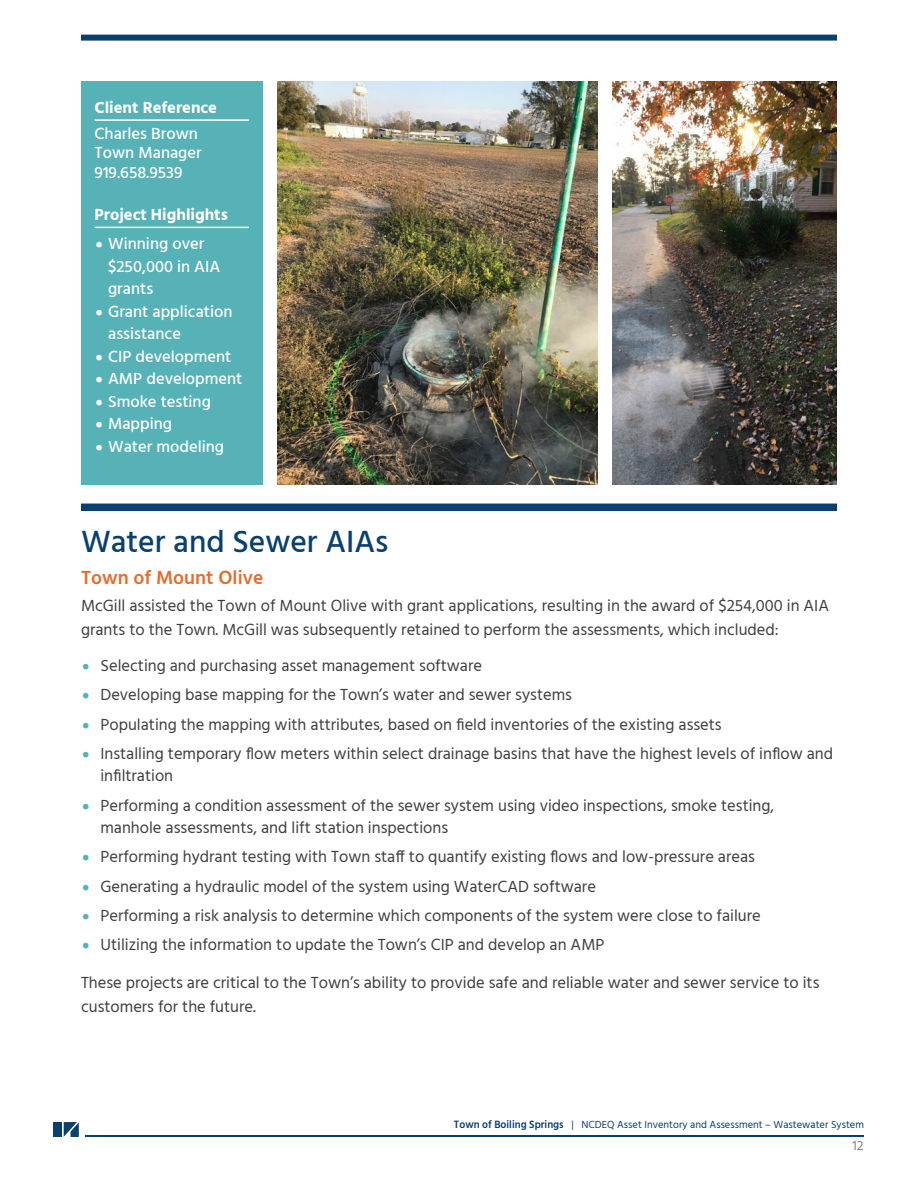
<style>
.page{position:relative;width:918px;height:1188px;background:#fff}
.page>*{position:absolute;margin:0;border:0;box-sizing:border-box;transform-origin:0 0}
.Headline_1_BLUE{font:500 31.5px "Hind";color:#09406e}
.Headline_2_Orange{font:600 19.5px "Hind";color:#e36e2e}
.Body_Text{font:16.5px/24px "Hind";color:#3e3e3f}
.Body_Text_WHITE{font:500 16.5px/22.5px "Hind";color:#fff}
.Body_Text-2{font:700 16.5px "Hind";color:#fff}
.Headline_4_White_Und{font:700 16.5px "Hind";color:#fff}
.t1{font:13.5px "Hind";color:#867b76}
.t2{font:10.5px "Hind";color:#09406e}
.s1{font-weight:400;font-size:21px}
.s2{font-size:21px;color:#56b2b6}
.s3{font-weight:600;font-size:10.95px}
</style>
<div class="page">
<img style="left:53px;top:34px;width:811px;height:1103px">
<p class="Headline_4_White_Und" style="left:95px;top:97px;width:124px">Client Reference</p>
<p class="Body_Text_WHITE" style="left:95px;top:125px;width:109px;line-height:19.5px">Charles Brown<br>Town Manager</p>
<p class="Body_Text_WHITE" style="left:95px;top:162px;width:89px">919.658.9539</p>
<p class="Body_Text-2" style="left:95px;top:205px;width:135px">Project Highlights</p>
<p class="Body_Text_WHITE" style="left:108px;top:234px;width:114px;text-indent:-14px"><span class="s1">•</span> Winning over $250,000 in AIA grants</p>
<p class="Body_Text_WHITE" style="left:108px;top:301px;width:126px;text-indent:-14px"><span class="s1">•</span> Grant application assistance</p>
<p class="Body_Text_WHITE" style="left:95px;top:346px;width:138px"><span class="s1">•</span> CIP development</p>
<p class="Body_Text_WHITE" style="left:95px;top:369px;width:149px"><span class="s1">•</span> AMP development</p>
<p class="Body_Text_WHITE" style="left:95px;top:391px;width:118px"><span class="s1">•</span> Smoke testing</p>
<p class="Body_Text_WHITE" style="left:95px;top:414px;width:79px"><span class="s1">•</span> Mapping</p>
<p class="Body_Text_WHITE" style="left:95px;top:436px;width:131px"><span class="s1">•</span> Water modeling</p>
<p class="Headline_1_BLUE" style="left:81px;top:520px;width:309px">Water and Sewer AIAs</p>
<p class="Headline_2_Orange" style="left:81px;top:564px;width:184px">Town of Mount Olive</p>
<p class="Body_Text" style="left:81px;top:595px;width:750px">McGill assisted the Town of Mount Olive with grant applications, resulting in the award of $254,000 in AIA grants to the Town. McGill was subsequently retained to perform the assessments, which included:</p>
<p class="Body_Text" style="left:81px;top:655px;width:403px"><span class="s2">•</span> Selecting and purchasing asset management software</p>
<p class="Body_Text" style="left:81px;top:684px;width:493px"><span class="s2">•</span> Developing base mapping for the Town’s water and sewer systems</p>
<p class="Body_Text" style="left:81px;top:713px;width:642px"><span class="s2">•</span> Populating the mapping with attributes, based on field inventories of the existing assets</p>
<p class="Body_Text" style="left:100px;top:743px;width:734px;line-height:22.5px;text-indent:-19px"><span class="s2">•</span> Installing temporary flow meters within select drainage basins that have the highest levels of inflow and infiltration</p>
<p class="Body_Text" style="left:100px;top:795px;width:675px;line-height:22.5px;text-indent:-19px"><span class="s2">•</span> Performing a condition assessment of the sewer system using video inspections, smoke testing, manhole assessments, and lift station inspections</p>
<p class="Body_Text" style="left:81px;top:846px;width:676px"><span class="s2">•</span> Performing hydrant testing with Town staff to quantify existing flows and low-pressure areas</p>
<p class="Body_Text" style="left:81px;top:875px;width:516px"><span class="s2">•</span> Generating a hydraulic model of the system using WaterCAD software</p>
<p class="Body_Text" style="left:81px;top:904px;width:681px"><span class="s2">•</span> Performing a risk analysis to determine which components of the system were close to failure</p>
<p class="Body_Text" style="left:81px;top:934px;width:525px"><span class="s2">•</span> Utilizing the information to update the Town’s CIP and develop an AMP</p>
<p class="Body_Text" style="left:81px;top:971px;width:740px">These projects are critical to the Town’s ability to provide safe and reliable water and sewer service to its customers for the future.</p>
<p class="t2" style="left:454px;top:1118px;width:412px"><span class="s3">Town of Boiling Springs</span> | NCDEQ Asset Inventory and Assessment – Wastewater System</p>
<p class="t1" style="left:852px;top:1136px;width:13px">12</p>
</div>
